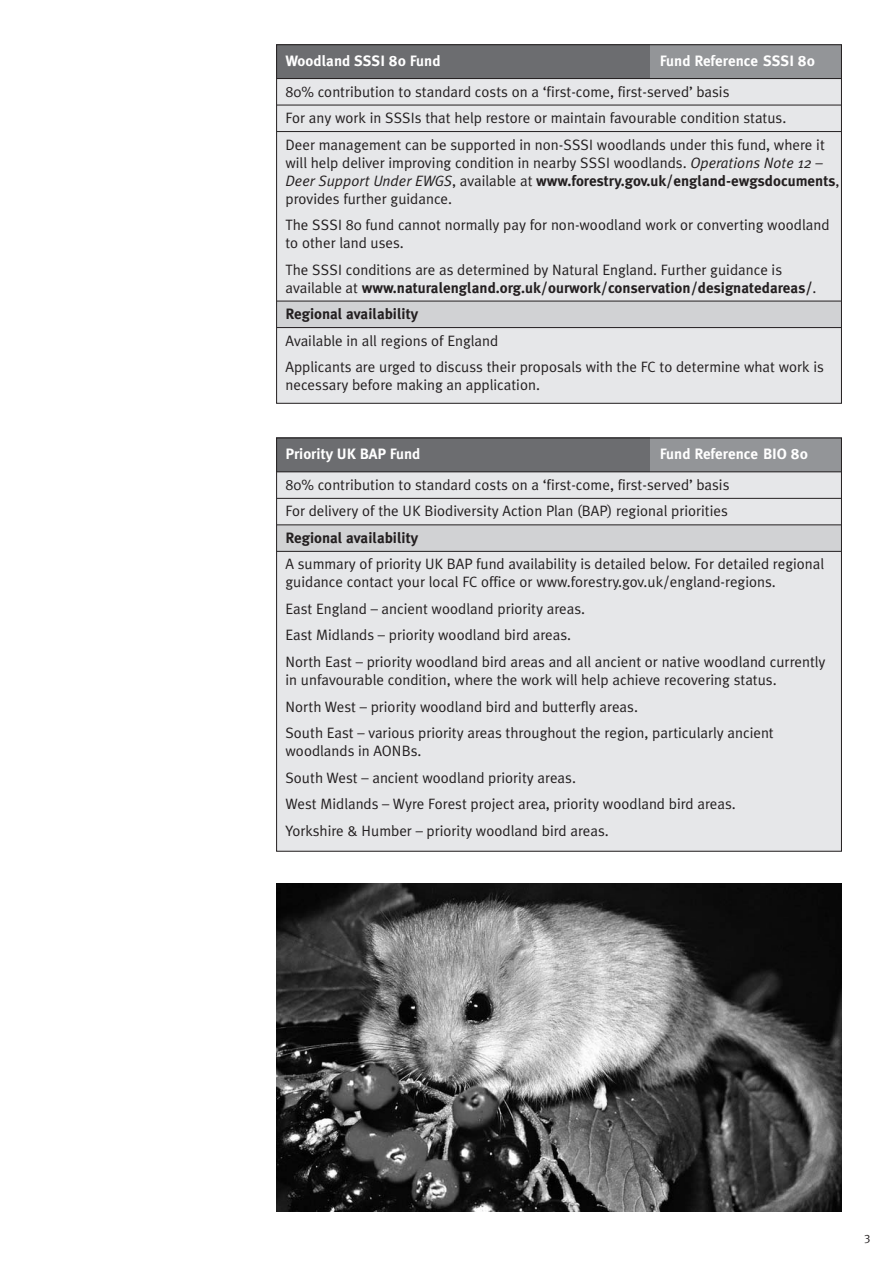
<style>
.page{position:relative;width:893px;height:1263px;background:#fff}
.page>*{position:absolute;margin:0;border:0;box-sizing:border-box;transform-origin:0 0}
.t1{font:15px/26.5px "Meta Plus Normal";color:#231f20}
.t2{font:700 15px/26.5px "Meta Plus";color:#231f20}
.t3{font:700 15px "Meta Plus";color:#fff}
.t4{font:12px "Meta Plus Normal";color:#231f20}
.s1{font-style:italic}
.s2{font-family:"Meta Plus Normal";font-weight:400;font-style:italic}
.s3{font-family:"Meta Plus Normal";font-weight:400}
</style>
<div class="page">
<div style="left:276px;top:44px;width:404px;height:35px;background:#6c6d70"></div>
<div style="left:276px;top:79px;width:566px;height:324px;background:#e6e7e9"></div>
<div style="left:276px;top:301px;width:566px;height:26px;background:#d1d2d4"></div>
<div style="left:650px;top:44px;width:192px;height:35px;background:#939598"></div>
<hr style="left:277px;top:78px;width:564px;height:1px;background:#231f20">
<hr style="left:277px;top:105px;width:564px;height:1px;background:#231f20">
<hr style="left:277px;top:131px;width:564px;height:1px;background:#231f20">
<hr style="left:277px;top:301px;width:564px;height:1px;background:#231f20">
<hr style="left:277px;top:327px;width:564px;height:1px;background:#231f20">
<div style="left:276px;top:438px;width:566px;height:414px;background:#e6e7e9"></div>
<div style="left:276px;top:438px;width:404px;height:34px;background:#6c6d70"></div>
<div style="left:276px;top:525px;width:566px;height:27px;background:#d1d2d4"></div>
<div style="left:650px;top:438px;width:192px;height:34px;background:#939598"></div>
<hr style="left:277px;top:471px;width:564px;height:1px;background:#231f20">
<hr style="left:277px;top:498px;width:564px;height:1px;background:#231f20">
<hr style="left:277px;top:524px;width:564px;height:1px;background:#231f20">
<hr style="left:277px;top:551px;width:564px;height:1px;background:#231f20">
<img style="left:276px;top:883px;width:566px;height:329px">
<p class="t3" style="left:285px;top:55px;width:157px">Woodland SSSI 80 Fund</p>
<p class="t3" style="left:660px;top:55px;width:157px">Fund Reference SSSI 80</p>
<p class="t1" style="left:285px;top:79px;width:541px">80% contribution to standard costs on a ‘first-come, first-served’ basis<br>For any work in SSSIs that help restore or maintain favourable condition status.<br>Deer management can be supported in non-SSSI woodlands under this fund, where it</p>
<p class="t1" style="left:285px;top:150px;width:539px">will help deliver improving condition in nearby SSSI woodlands. <span class="s1">Operations Note 12 –</span></p>
<p class="t2" style="left:285px;top:168px;width:555px"><span class="s2">Deer Support Under EWGS</span><span class="s3">, available at</span> www.forestry.gov.uk/england-ewgsdocuments<span class="s3">,</span></p>
<p class="t1" style="left:285px;top:186px;width:545px">provides further guidance.<br>The SSSI 80 fund cannot normally pay for non-woodland work or converting woodland</p>
<p class="t1" style="left:285px;top:231px;width:498px">to other land uses.<br>The SSSI conditions are as determined by Natural England. Further guidance is</p>
<p class="t2" style="left:285px;top:275px;width:533px"><span class="s3">available at</span> www.naturalengland.org.uk/ourwork/conservation/designatedareas/<span class="s3">.<br></span>Regional availability</p>
<p class="t1" style="left:285px;top:328px;width:540px">Available in all regions of England<br>Applicants are urged to discuss their proposals with the FC to determine what work is</p>
<p class="t1" style="left:285px;top:373px;width:256px">necessary before making an application.</p>
<p class="t3" style="left:285px;top:448px;width:137px">Priority UK BAP Fund</p>
<p class="t3" style="left:660px;top:448px;width:150px">Fund Reference BIO 80</p>
<p class="t1" style="left:285px;top:473px;width:445px">80% contribution to standard costs on a ‘first-come, first-served’ basis<br>For delivery of the UK Biodiversity Action Plan (BAP) regional priorities</p>
<p class="t2" style="left:285px;top:525px;width:134px">Regional availability</p>
<p class="t1" style="left:285px;top:556px;width:540px;line-height:18px">A summary of priority UK BAP fund availability is detailed below. For detailed regional guidance contact your local FC office or www.forestry.gov.uk/england-regions.</p>
<p class="t1" style="left:285px;top:597px;width:542px">East England – ancient woodland priority areas.<br>East Midlands – priority woodland bird areas.<br>North East – priority woodland bird areas and all ancient or native woodland currently</p>
<p class="t1" style="left:285px;top:668px;width:493px">in unfavourable condition, where the work will help achieve recovering status.<br>North West – priority woodland bird and butterfly areas.<br>South East – various priority areas throughout the region, particularly ancient</p>
<p class="t1" style="left:285px;top:739px;width:452px">woodlands in AONBs.<br>South West – ancient woodland priority areas.<br>West Midlands – Wyre Forest project area, priority woodland bird areas.<br>Yorkshire &amp; Humber – priority woodland bird areas.</p>
<p class="t4" style="left:864px;top:1232px;width:8px">3</p>
</div>
